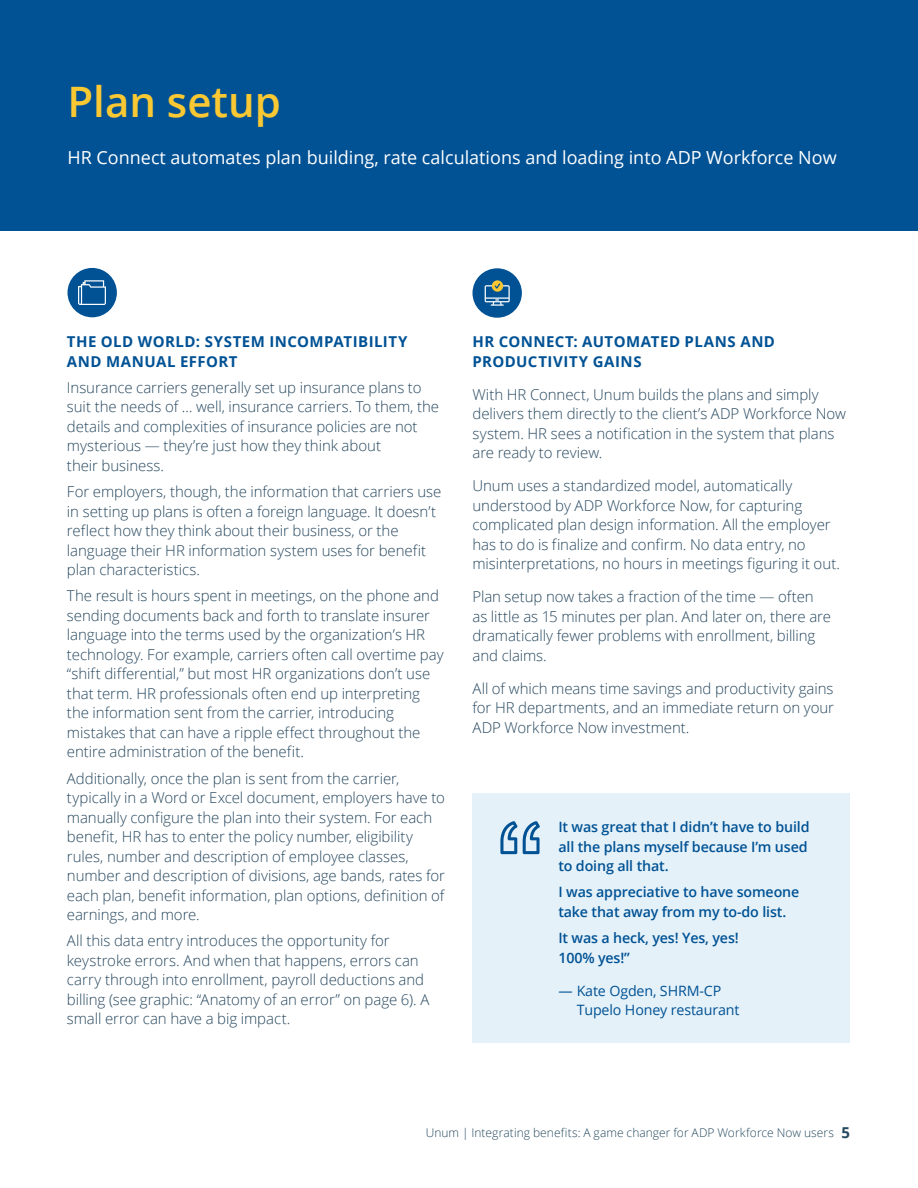
<style>
.page{position:relative;width:918px;height:1188px;background:#fff}
.page>*{position:absolute;margin:0;border:0;box-sizing:border-box;transform-origin:0 0}
.t1{font:600 42px "Open Sans";color:#fac832}
.t2{font:18px "Open Sans";color:#fff}
.Body_Copy_1{font:300 15px/19.5px "Open Sans";letter-spacing:-.005em;color:#27485f}
.Body_copy{font:700 15px/19.5px "Open Sans";letter-spacing:.03em;color:#005295}
.Body_Copy_1-2{font:700 15px/19.5px "Open Sans";letter-spacing:.03em;color:#005295}
.t3{font:600 14.25px/19.5px "Open Sans";letter-spacing:-.01em;color:#005295}
.t4{font:14.25px/19.5px "Open Sans";letter-spacing:-.01em;color:#005295}
.t5{font:300 12px "Open Sans";letter-spacing:.005em;color:#25495f}
.s1{font-weight:700;font-size:15px}
</style>
<div class="page">
<div style="left:0;top:0;width:918px;height:231px;background:#005295"></div>
<div style="left:472px;top:793px;width:378px;height:250px;background:#e5f1f8"></div>
<svg style="left:500px;top:821px;width:40px;height:33px"></svg>
<div style="left:68px;top:268px;width:49px;height:49px;background:#005295;border-radius:50%"></div>
<svg style="left:78px;top:280px;width:28px;height:25px"></svg>
<div style="left:473px;top:268px;width:49px;height:50px;background:#005295;border-radius:50%"></div>
<svg style="left:492px;top:280px;width:11px;height:12px"></svg>
<svg style="left:485px;top:283px;width:25px;height:23px"></svg>
<h1 class="t1" style="left:68px;top:73px;width:215px">Plan setup</h1>
<h2 class="t2" style="left:68px;top:145px;width:771px">HR Connect automates plan building, rate calculations and loading into ADP Workforce Now</h2>
<p class="Body_copy" style="left:67px;top:332px;width:342px">THE OLD WORLD: SYSTEM INCOMPATIBILITY<br>AND MANUAL EFFORT</p>
<p class="Body_Copy_1" style="left:67px;top:377px;width:374px">Insurance carriers generally set up insurance plans to suit the needs of … well, insurance carriers. To them, the details and complexities of insurance policies are not mysterious — they’re just how they think about<br>their business.</p>
<p class="Body_Copy_1" style="left:67px;top:482px;width:376px">For employers, though, the information that carriers use in setting up plans is often a foreign language. It doesn’t reflect how they think about their business, or the language their HR information system uses for benefit plan characteristics.</p>
<p class="Body_Copy_1" style="left:67px;top:586px;width:378px">The result is hours spent in meetings, on the phone and sending documents back and forth to translate insurer language into the terms used by the organization’s HR technology. For example, carriers often call overtime pay “shift differential,” but most HR organizations don’t use that term. HR professionals often end up interpreting the information sent from the carrier, introducing mistakes that can have a ripple effect throughout the entire administration of the benefit.</p>
<p class="Body_Copy_1" style="left:67px;top:768px;width:380px">Additionally, once the plan is sent from the carrier, typically in a Word or Excel document, employers have to manually configure the plan into their system. For each benefit, HR has to enter the policy number, eligibility rules, number and description of employee classes, number and description of divisions, age bands, rates for each plan, benefit information, plan options, definition of earnings, and more.</p>
<p class="Body_Copy_1" style="left:67px;top:931px;width:364px">All this data entry introduces the opportunity for keystroke errors. And when that happens, errors can carry through into enrollment, payroll deductions and billing (see graphic: “Anatomy of an error” on page 6). A small error can have a big impact.</p>
<p class="Body_Copy_1-2" style="left:472px;top:332px;width:304px">HR CONNECT: AUTOMATED PLANS AND<br>PRODUCTIVITY GAINS</p>
<p class="Body_Copy_1" style="left:472px;top:384px;width:375px">With HR Connect, Unum builds the plans and simply delivers them directly to the client’s ADP Workforce Now system. HR sees a notification in the system that plans are ready to review.</p>
<p class="Body_Copy_1" style="left:472px;top:476px;width:369px">Unum uses a standardized model, automatically understood by ADP Workforce Now, for capturing complicated plan design information. All the employer has to do is finalize and confirm. No data entry, no misinterpretations, no hours in meetings figuring it out.</p>
<p class="Body_Copy_1" style="left:472px;top:587px;width:360px">Plan setup now takes a fraction of the time — often as little as 15 minutes per plan. And later on, there are dramatically fewer problems with enrollment, billing and claims.</p>
<p class="Body_Copy_1" style="left:472px;top:678px;width:363px;text-align:justify">All of which means time savings and productivity gains for HR departments, and an immediate return on your ADP Workforce Now investment.</p>
<p class="t3" style="left:558px;top:817px;width:253px">It was great that I didn’t have to build all the plans myself because I’m used to doing all that.</p>
<p class="t3" style="left:558px;top:882px;width:242px">I was appreciative to have someone take that away from my to-do list.</p>
<p class="t3" style="left:558px;top:928px;width:182px">It was a heck, yes! Yes, yes!<br>100% yes!”</p>
<p class="t4" style="left:577px;top:980px;width:164px;text-indent:-18px">— Kate Ogden, SHRM-CP<br>Tupelo Honey restaurant</p>
<p class="t5" style="left:426px;top:1125px;width:426px">Unum | Integrating benefits: A game changer for ADP Workforce Now users <span class="s1">5</span></p>
</div>
